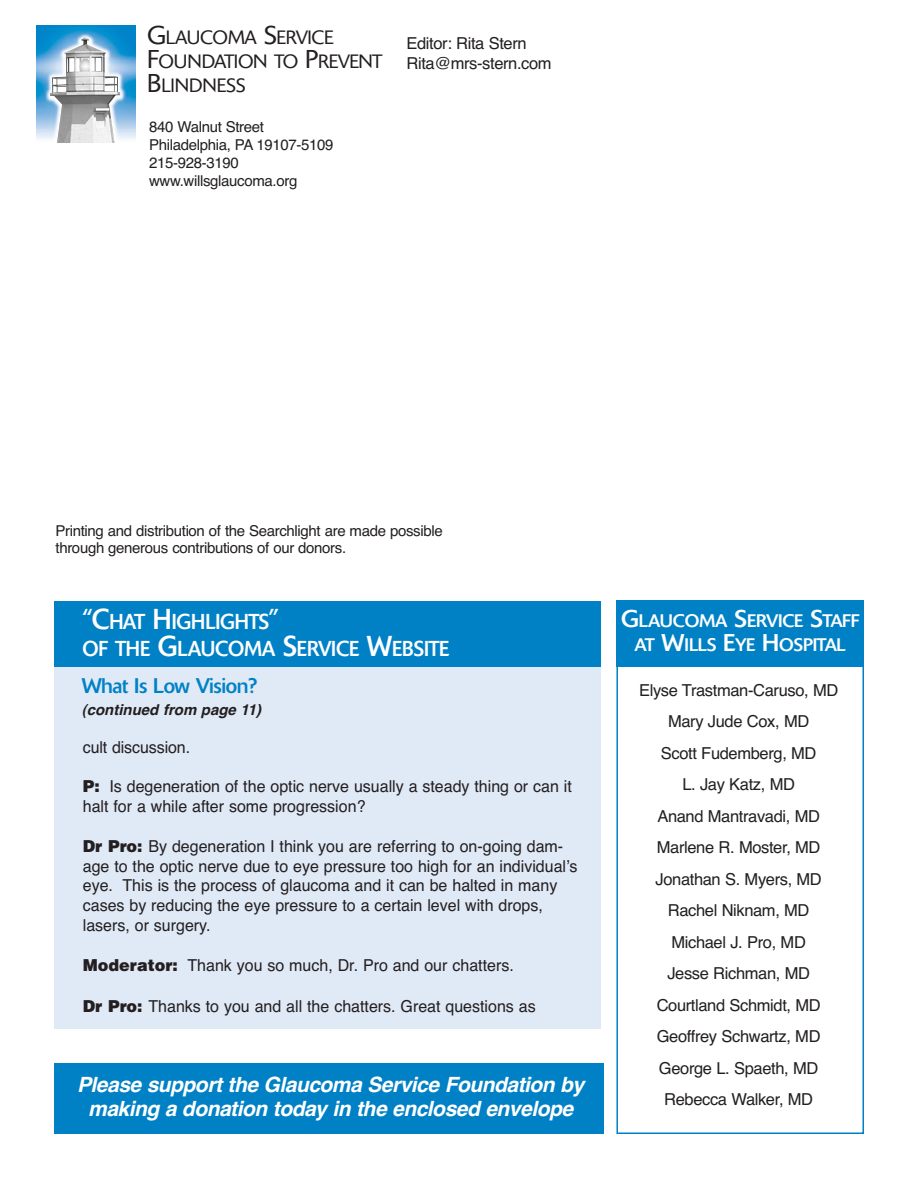
<style>
.page{position:relative;width:918px;height:1188px;background:#fff}
.page>*{position:absolute;margin:0;border:0;box-sizing:border-box;transform-origin:0 0}
.t1{font:21.3px/27px "Delta";letter-spacing:-.01em;color:#fff;scale:.93 1}
.t2{font:italic 700 21px/24px "Helvetica";color:#fff;text-align:center}
.t3{font:21px "Delta";letter-spacing:-.025em;color:#0081c6}
.t4{font:300 19.2px/24px "Delta";letter-spacing:-.015em;color:#231f20}
.t5{font:18px/24px "Delta";letter-spacing:-.03em;color:#fff;text-align:center}
.t6{font:16.5px/19.8px "Helvetica";color:#231f20}
.t7{font:16.5px/31.5px "Helvetica";letter-spacing:-.02em;color:#231f20}
.t8{font:15px/18px "Helvetica";letter-spacing:-.02em;color:#231f20}
.t9{font:italic 700 15px "Helvetica";color:#231f20}
.s1{font-size:25.5px}
.s2{font-size:28.5px}
.s3{font-weight:900}
.s4{font-size:24px}
</style>
<div class="page">
<div style="left:54px;top:1064px;width:550px;height:70px;background:#0081c6"></div>
<div style="left:616px;top:605px;width:248px;height:529px;border:2px solid #0081c6"></div>
<img style="left:37px;top:25px;width:98px;height:115px">
<img style="left:49px;top:37px;width:73px;height:106px">
<div style="left:616px;top:601px;width:248px;height:66px;background:#0081c6"></div>
<div style="left:54px;top:606px;width:547px;height:423px;background:#e0e9f6"></div>
<div style="left:54px;top:602px;width:547px;height:65px;background:#0081c6"></div>
<p class="t4" style="left:147px;top:27px;width:237px"><span class="s1">G</span>LAUCOMA <span class="s1">S</span>ERVICE<br><span class="s1">F</span>OUNDATION TO <span class="s1">P</span>REVENT<br><span class="s1">B</span>LINDNESS</p>
<p class="t7" style="left:406px;top:35px;width:147px;line-height:19.5px">Editor: Rita Stern<br>Rita@mrs-stern.com</p>
<p class="t8" style="left:149px;top:119px;width:186px">840 Walnut Street<br>Philadelphia, PA 19107-5109<br>215-928-3190 www.willsglaucoma.org</p>
<p class="t8" style="left:56px;top:524px;width:389px;line-height:16.5px">Printing and distribution of the Searchlight are made possible through generous contributions of our donors.</p>
<p class="t1" style="left:82px;top:610px;width:396px"><span class="s2">“C</span>HAT <span class="s2">H</span>IGHLIGHTS<span class="s2">”<br></span>OF THE <span class="s2">G</span>LAUCOMA <span class="s2">S</span>ERVICE <span class="s2">W</span>EBSITE</p>
<p class="t3" style="left:82px;top:678px;width:176px">What Is Low Vision?</p>
<p class="t9" style="left:82px;top:705px;width:184px">(continued from page 11)</p>
<p class="t6" style="left:83px;top:739px;width:109px">cult discussion.</p>
<p class="t6" style="left:83px;top:778px;width:491px"><span class="s3">P:</span> Is degeneration of the optic nerve usually a steady thing or can it halt for a while after some progression?</p>
<p class="t6" style="left:83px;top:838px;width:496px"><span class="s3">Dr Pro:</span> By degeneration I think you are referring to on-going dam&shy;age to the optic nerve due to eye pressure too high for an individual’s eye. This is the process of glaucoma and it can be halted in many cases by reducing the eye pressure to a certain level with drops, lasers, or surgery.</p>
<p class="t6" style="left:83px;top:957px;width:432px"><span class="s3">Moderator:</span> Thank you so much, Dr. Pro and our chatters.</p>
<p class="t6" style="left:83px;top:998px;width:454px"><span class="s3">Dr Pro:</span> Thanks to you and all the chatters. Great questions as</p>
<p class="t2" style="left:77px;top:1075px;width:509px">Please support the Glaucoma Service Foundation by making a donation today in the enclosed envelope</p>
<p class="t5" style="left:621px;top:611px;width:240px"><span class="s4">G</span>LAUCOMA <span class="s4">S</span>ERVICE <span class="s4">S</span>TAFF<br>AT <span class="s4">W</span>ILLS <span class="s4">E</span>YE <span class="s4">H</span>OSPITAL</p>
<p class="t7" style="left:639px;top:676px;width:201px;text-align:center">Elyse Trastman-Caruso, MD<br>Mary Jude Cox, MD<br>Scott Fudemberg, MD<br>L. Jay Katz, MD<br>Anand Mantravadi, MD<br>Marlene R. Moster, MD<br>Jonathan S. Myers, MD<br>Rachel Niknam, MD<br>Michael J. Pro, MD<br>Jesse Richman, MD<br>Courtland Schmidt, MD<br>Geoffrey Schwartz, MD<br>George L. Spaeth, MD<br>Rebecca Walker, MD</p>
</div>
